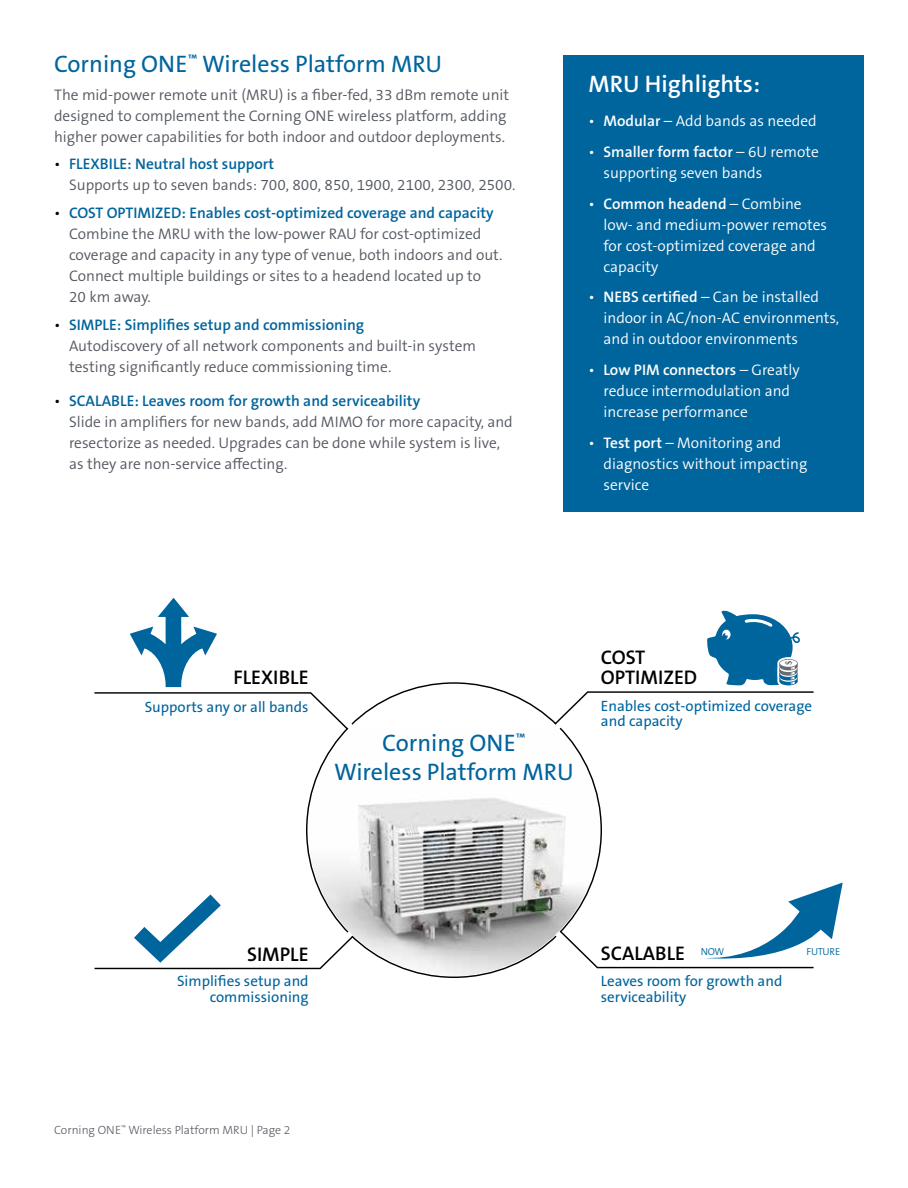
<style>
.page{position:relative;width:908px;height:1188px;background:#fff}
.page>*{position:absolute;margin:0;border:0;box-sizing:border-box;transform-origin:0 0}
.t1{font:24px/28.8px "The Sans B W5 Plain";color:#00649d;text-align:center}
.t2{font:600 24px "The Sans B W6";color:#fff}
.t3{font:600 19.8px/20.7px "The Sans B W6";color:#000}
.t4{font:300 15.3px/21px "The Sans B W4";color:#545861}
.t5{font:300 15.3px/21px "The Sans B W4";color:#fff}
.t6{font:600 15.3px "The Sans B W6";color:#00649d}
.t7{font:600 15.3px "The Sans B W6";color:#fff}
.t8{font:15px/15.5px "The Sans B W5 Plain";color:#00649d}
.t9{font:300 12px "The Sans B W3";color:#545861}
.t10{font:300 10.2px "The Sans B W4";letter-spacing:-.03em;color:#00649d}
.s1{font-family:"The Sans B W4";font-weight:300;color:#000}
.s2{font-family:"The Sans B W6";font-weight:600}
.s3{font-family:"The Sans B W4";font-weight:300}
</style>
<div class="page">
<div style="left:563px;top:55px;width:300px;height:456px;background:#00649d"></div>
<svg style="left:707px;top:610px;width:92px;height:76px"></svg>
<svg style="left:130px;top:598px;width:87px;height:89px"></svg>
<svg style="left:814px;top:883px;width:28px;height:56px"></svg>
<svg style="left:94px;top:691px;width:720px;height:279px"></svg>
<div style="left:308px;top:685px;width:291px;height:291px;background:#fff;border-radius:50%"></div>
<img style="left:308px;top:727px;width:291px;height:249px">
<svg style="left:118px;top:879px;width:119px;height:91px"></svg>
<h1 class="t1" style="left:54px;top:49px;width:389px">Corning ONE<sup>™</sup> Wireless Platform MRU</h1>
<p class="t4" style="left:54px;top:84px;width:456px">The mid-power remote unit (MRU) is a fiber-fed, 33 dBm remote unit designed to complement the Corning ONE wireless platform, adding higher power capabilities for both indoor and outdoor deployments.</p>
<p class="t6" style="left:54px;top:154px;width:222px"><span class="s1">•</span> FLEXBILE: Neutral host support</p>
<p class="t4" style="left:69px;top:175px;width:448px">Supports up to seven bands: 700, 800, 850, 1900, 2100, 2300, 2500.</p>
<p class="t6" style="left:54px;top:203px;width:441px"><span class="s1">•</span> COST OPTIMIZED: Enables cost-optimized coverage and capacity</p>
<p class="t4" style="left:69px;top:223px;width:434px">Combine the MRU with the low-power RAU for cost-optimized coverage and capacity in any type of venue, both indoors and out.<br>Connect multiple buildings or sites to a headend located up to<br>20 km away.</p>
<p class="t6" style="left:54px;top:315px;width:312px"><span class="s1">•</span> SIMPLE: Simplifies setup and commissioning</p>
<p class="t4" style="left:69px;top:335px;width:408px">Autodiscovery of all network components and built-in system testing significantly reduce commissioning time.</p>
<p class="t6" style="left:54px;top:391px;width:367px"><span class="s1">•</span> SCALABLE: Leaves room for growth and serviceability</p>
<p class="t4" style="left:69px;top:412px;width:445px">Slide in amplifiers for new bands, add MIMO for more capacity, and resectorize as needed. Upgrades can be done while system is live, as they are non-service affecting.</p>
<h1 class="t2" style="left:588px;top:68px;width:173px">MRU Highlights:</h1>
<p class="t5" style="left:588px;top:111px;width:230px">• <span class="s2">Modular</span> – Add bands as needed</p>
<p class="t7" style="left:588px;top:142px;width:232px"><span class="s3">•</span> Smaller form factor <span class="s3">– 6U remote</span></p>
<p class="t5" style="left:603px;top:162px;width:160px">supporting seven bands</p>
<p class="t7" style="left:588px;top:194px;width:214px"><span class="s3">•</span> Common headend <span class="s3">– Combine</span></p>
<p class="t5" style="left:603px;top:214px;width:225px">low- and medium-power remotes for cost-optimized coverage and capacity</p>
<p class="t5" style="left:603px;top:287px;width:237px;text-indent:-15px">• <span class="s2">NEBS certified</span> – Can be installed indoor in AC/non-AC environments, and in outdoor environments</p>
<p class="t7" style="left:588px;top:360px;width:213px"><span class="s3">•</span> Low PIM connectors <span class="s3">– Greatly</span></p>
<p class="t5" style="left:603px;top:381px;width:188px">reduce intermodulation and increase performance</p>
<p class="t5" style="left:603px;top:432px;width:205px;text-indent:-15px">• <span class="s2">Test port</span> – Monitoring and diagnostics without impacting service</p>
<p class="t3" style="left:233px;top:668px;width:77px">FLEXIBLE</p>
<p class="t8" style="left:145px;top:699px;width:165px">Supports any or all bands</p>
<h1 class="t1" style="left:334px;top:729px;width:241px">Corning ONE<sup>™<br></sup>Wireless Platform MRU</h1>
<p class="t3" style="left:600px;top:647px;width:98px">COST<br>OPTIMIZED</p>
<p class="t8" style="left:600px;top:698px;width:213px">Enables cost-optimized coverage and capacity</p>
<p class="t3" style="left:247px;top:944px;width:63px">SIMPLE</p>
<p class="t8" style="left:177px;top:974px;width:133px;text-align:right">Simplifies setup and commissioning</p>
<p class="t9" style="left:54px;top:1122px;width:238px">Corning ONE<sup>™</sup> Wireless Platform MRU | Page 2</p>
<p class="t3" style="left:600px;top:943px;width:86px">SCALABLE</p>
<p class="t10" style="left:700px;top:945px;width:25px">NOW</p>
<p class="t10" style="left:806px;top:945px;width:35px">FUTURE</p>
<p class="t8" style="left:600px;top:974px;width:183px">Leaves room for growth and serviceability</p>
</div>
